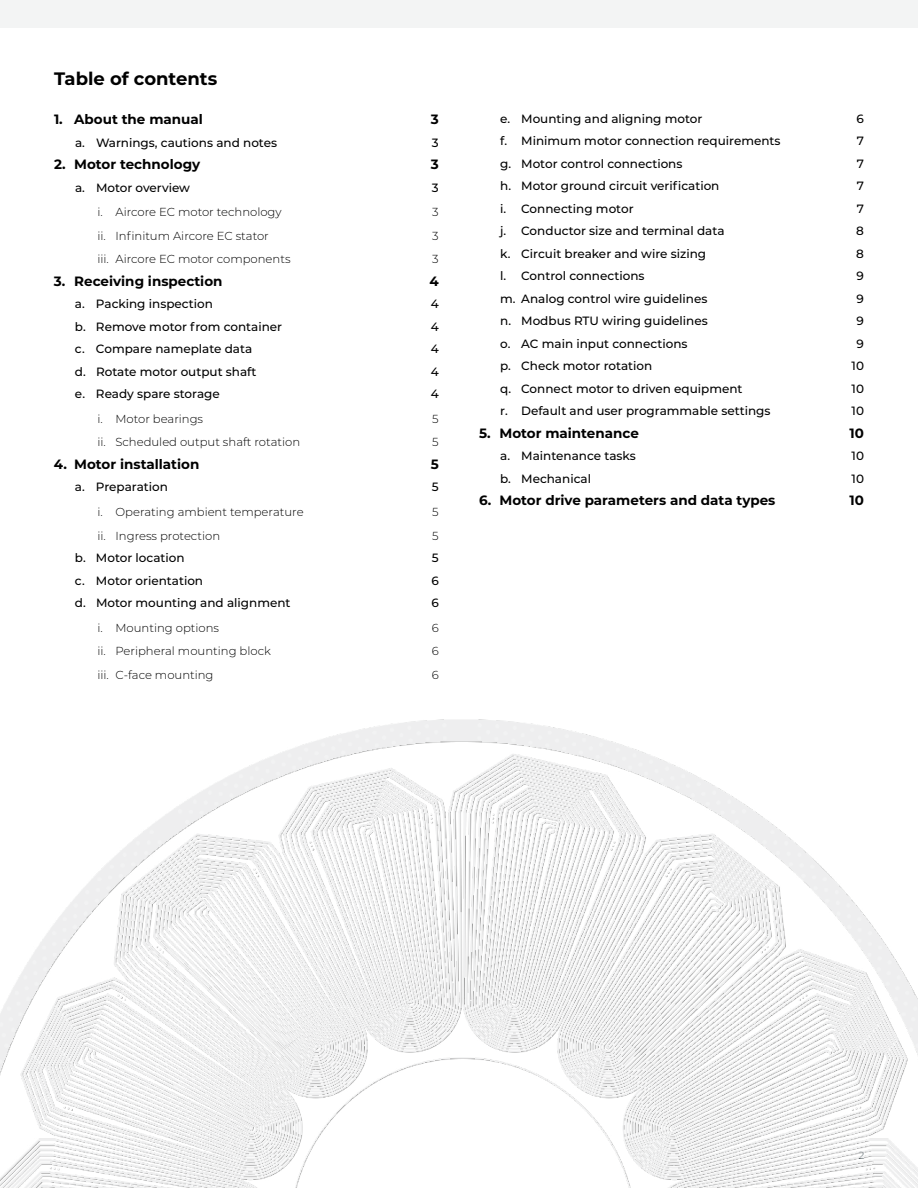
<style>
.page{position:relative;width:918px;height:1188px;background:#fff}
.page>*{position:absolute;margin:0;border:0;box-sizing:border-box;transform-origin:0 0}
.t1{font:700 18px "Montserrat";color:#000}
.t2{font:700 13.5px "Montserrat";color:#000}
.t3{font:500 12px "Montserrat";color:#000}
.t4{font:300 11.7px "Montserrat";color:#000}
.t5{font:10.5px "Montserrat";color:#858f93}
</style>
<div class="page">
<div style="left:0;top:0;width:918px;height:28px;background:#f3f4f4"></div>
<img style="left:0;top:719px;width:918px;height:469px">
<h1 class="t1" style="left:54px;top:70px;width:165px">Table of contents</h1>
<p class="t2" style="left:54px;top:113px;width:150px">1. About the manual</p>
<p class="t2" style="left:431px;top:113px;width:9px">3</p>
<p class="t3" style="left:75px;top:138px;width:204px">a. Warnings, cautions and notes</p>
<p class="t3" style="left:432px;top:138px;width:8px">3</p>
<p class="t2" style="left:54px;top:158px;width:148px">2. Motor technology</p>
<p class="t2" style="left:431px;top:158px;width:9px">3</p>
<p class="t3" style="left:75px;top:183px;width:117px">a. Motor overview</p>
<p class="t3" style="left:432px;top:183px;width:8px">3</p>
<p class="t4" style="left:98px;top:207px;width:186px">i. Aircore EC motor technology</p>
<p class="t4" style="left:432px;top:207px;width:8px">3</p>
<p class="t4" style="left:97px;top:230px;width:173px">ii. Infinitum Aircore EC stator</p>
<p class="t4" style="left:432px;top:230px;width:8px">3</p>
<p class="t4" style="left:97px;top:253px;width:195px">iii. Aircore EC motor components</p>
<p class="t4" style="left:432px;top:253px;width:8px">3</p>
<p class="t2" style="left:54px;top:274px;width:170px">3. Receiving inspection</p>
<p class="t2" style="left:429px;top:274px;width:11px">4</p>
<p class="t3" style="left:75px;top:299px;width:139px">a. Packing inspection</p>
<p class="t3" style="left:431px;top:299px;width:10px">4</p>
<p class="t3" style="left:75px;top:322px;width:209px">b. Remove motor from container</p>
<p class="t3" style="left:431px;top:322px;width:10px">4</p>
<p class="t3" style="left:75px;top:344px;width:179px">c. Compare nameplate data</p>
<p class="t3" style="left:431px;top:344px;width:10px">4</p>
<p class="t3" style="left:75px;top:367px;width:183px">d. Rotate motor output shaft</p>
<p class="t3" style="left:431px;top:367px;width:10px">4</p>
<p class="t3" style="left:75px;top:389px;width:146px">e. Ready spare storage</p>
<p class="t3" style="left:431px;top:389px;width:10px">4</p>
<p class="t4" style="left:97px;top:413px;width:107px">i. Motor bearings</p>
<p class="t4" style="left:432px;top:413px;width:8px">5</p>
<p class="t4" style="left:97px;top:437px;width:204px">ii. Scheduled output shaft rotation</p>
<p class="t4" style="left:432px;top:437px;width:8px">5</p>
<p class="t2" style="left:54px;top:458px;width:147px">4. Motor installation</p>
<p class="t2" style="left:431px;top:458px;width:10px">5</p>
<p class="t3" style="left:75px;top:482px;width:94px">a. Preparation</p>
<p class="t3" style="left:432px;top:482px;width:8px">5</p>
<p class="t4" style="left:97px;top:506px;width:208px">i. Operating ambient temperature</p>
<p class="t4" style="left:432px;top:506px;width:8px">5</p>
<p class="t4" style="left:97px;top:530px;width:124px">ii. Ingress protection</p>
<p class="t4" style="left:432px;top:530px;width:8px">5</p>
<p class="t3" style="left:75px;top:553px;width:111px">b. Motor location</p>
<p class="t3" style="left:432px;top:553px;width:8px">5</p>
<p class="t3" style="left:75px;top:576px;width:130px">c. Motor orientation</p>
<p class="t3" style="left:431px;top:576px;width:9px">6</p>
<p class="t3" style="left:75px;top:598px;width:217px">d. Motor mounting and alignment</p>
<p class="t3" style="left:431px;top:598px;width:9px">6</p>
<p class="t4" style="left:97px;top:622px;width:123px">i. Mounting options</p>
<p class="t4" style="left:432px;top:622px;width:8px">6</p>
<p class="t4" style="left:97px;top:645px;width:175px">ii. Peripheral mounting block</p>
<p class="t4" style="left:432px;top:645px;width:8px">6</p>
<p class="t4" style="left:97px;top:669px;width:118px">iii. C-face mounting</p>
<p class="t4" style="left:432px;top:669px;width:8px">6</p>
<p class="t3" style="left:500px;top:114px;width:204px">e. Mounting and aligning motor</p>
<p class="t3" style="left:857px;top:114px;width:9px">6</p>
<p class="t3" style="left:500px;top:136px;width:282px">f. Minimum motor connection requirements</p>
<p class="t3" style="left:857px;top:136px;width:9px">7</p>
<p class="t3" style="left:500px;top:159px;width:184px">g. Motor control connections</p>
<p class="t3" style="left:857px;top:159px;width:9px">7</p>
<p class="t3" style="left:500px;top:181px;width:221px">h. Motor ground circuit verification</p>
<p class="t3" style="left:857px;top:181px;width:9px">7</p>
<p class="t3" style="left:500px;top:204px;width:135px">i. Connecting motor</p>
<p class="t3" style="left:857px;top:204px;width:9px">7</p>
<p class="t3" style="left:500px;top:226px;width:226px">j. Conductor size and terminal data</p>
<p class="t3" style="left:856px;top:226px;width:9px">8</p>
<p class="t3" style="left:500px;top:249px;width:207px">k. Circuit breaker and wire sizing</p>
<p class="t3" style="left:856px;top:249px;width:9px">8</p>
<p class="t3" style="left:500px;top:271px;width:146px">l. Control connections</p>
<p class="t3" style="left:857px;top:271px;width:9px">9</p>
<p class="t3" style="left:500px;top:294px;width:209px">m. Analog control wire guidelines</p>
<p class="t3" style="left:857px;top:294px;width:9px">9</p>
<p class="t3" style="left:500px;top:316px;width:209px">n. Modbus RTU wiring guidelines</p>
<p class="t3" style="left:857px;top:316px;width:9px">9</p>
<p class="t3" style="left:500px;top:339px;width:189px">o. AC main input connections</p>
<p class="t3" style="left:857px;top:339px;width:9px">9</p>
<p class="t3" style="left:500px;top:361px;width:154px">p. Check motor rotation</p>
<p class="t3" style="left:852px;top:361px;width:14px">10</p>
<p class="t3" style="left:500px;top:384px;width:244px">q. Connect motor to driven equipment</p>
<p class="t3" style="left:852px;top:384px;width:14px">10</p>
<p class="t3" style="left:500px;top:406px;width:272px">r. Default and user programmable settings</p>
<p class="t3" style="left:852px;top:406px;width:14px">10</p>
<p class="t2" style="left:479px;top:426px;width:161px">5. Motor maintenance</p>
<p class="t2" style="left:850px;top:426px;width:16px">10</p>
<p class="t3" style="left:500px;top:451px;width:137px">a. Maintenance tasks</p>
<p class="t3" style="left:852px;top:451px;width:14px">10</p>
<p class="t3" style="left:500px;top:474px;width:92px">b. Mechanical</p>
<p class="t3" style="left:852px;top:474px;width:14px">10</p>
<p class="t2" style="left:479px;top:494px;width:298px">6. Motor drive parameters and data types</p>
<p class="t2" style="left:850px;top:494px;width:16px">10</p>
<p class="t5" style="left:859px;top:1151px;width:7px">2</p>
</div>
